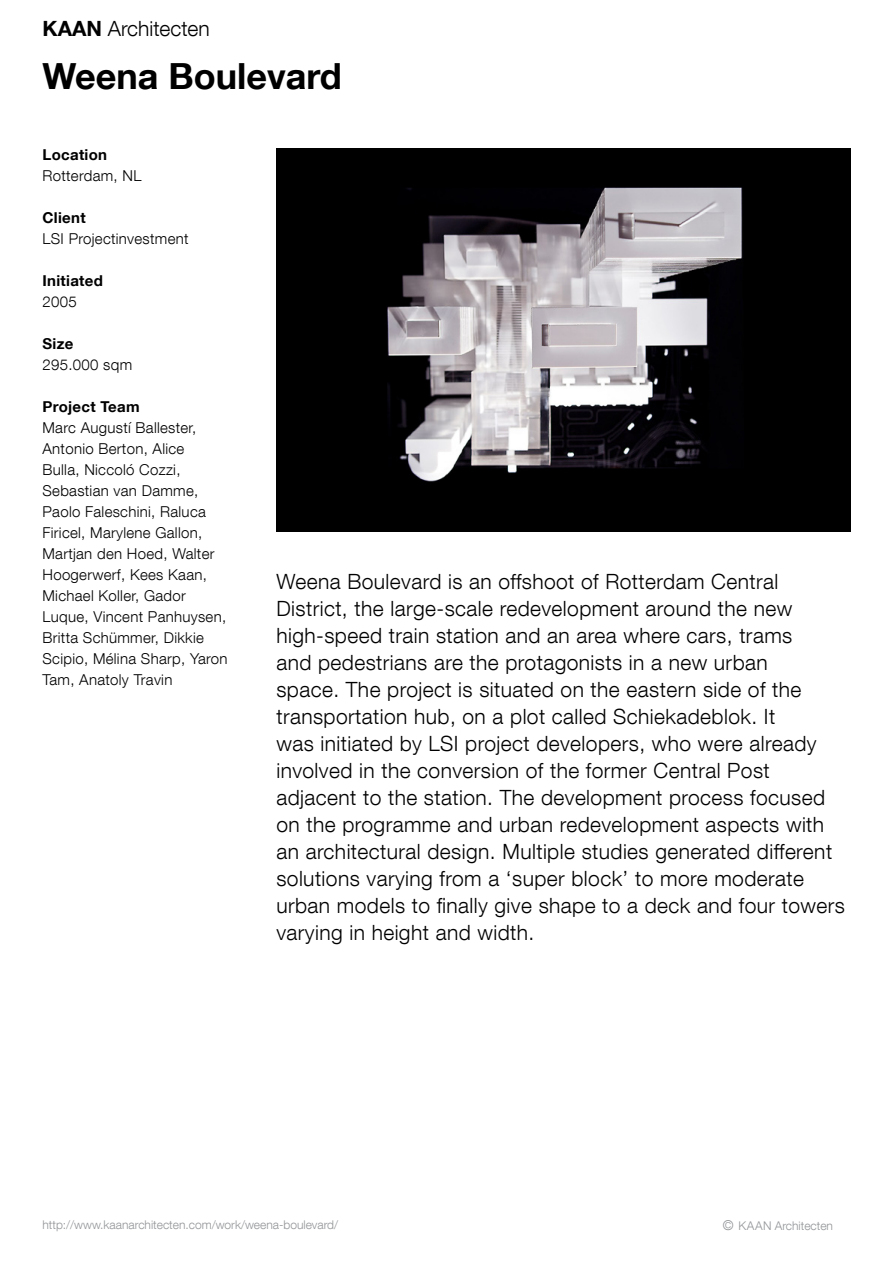
<style>
.page{position:relative;width:893px;height:1263px;background:#fff}
.page>*{position:absolute;margin:0;border:0;box-sizing:border-box;transform-origin:0 0}
.t1{font:700 36px "Helvetica Neue LT Com";color:#000}
.t2{font:300 21px/27px "Helvetica Neue LT Com";letter-spacing:.02em;color:#000}
.t3{font:300 21px "Helvetica Neue LT Com";color:#000}
.t4{font:300 15px/21px "Helvetica Neue LT Com";letter-spacing:.02em;color:#000}
.t5{font:700 15px "Helvetica Neue LT Com";letter-spacing:.02em;color:#000}
.t6{font:300 12px "Helvetica Neue LT Com";color:#939598}
.s1{font-weight:700}
.s2{font-size:13.5px}
</style>
<div class="page">
<img style="left:276px;top:149px;width:574px;height:382px">
<p class="t3" style="left:43px;top:16px;width:169px"><span class="s1">KAAN</span> Architecten</p>
<h1 class="t1" style="left:43px;top:54px;width:301px">Weena Boulevard</h1>
<p class="t5" style="left:43px;top:145px;width:66px">Location</p>
<p class="t4" style="left:43px;top:164px;width:100px">Rotterdam, NL</p>
<p class="t5" style="left:43px;top:208px;width:45px">Client</p>
<p class="t4" style="left:43px;top:227px;width:148px">LSI Projectinvestment</p>
<p class="t5" style="left:43px;top:271px;width:62px">Initiated</p>
<p class="t4" style="left:43px;top:290px;width:36px">2005</p>
<p class="t5" style="left:43px;top:334px;width:32px">Size</p>
<p class="t4" style="left:43px;top:353px;width:91px">295.000 sqm</p>
<p class="t5" style="left:43px;top:397px;width:99px">Project Team</p>
<p class="t4" style="left:43px;top:416px;width:187px">Marc Augustí Ballester,<br>Antonio Berton, Alice<br>Bulla, Niccoló Cozzi,<br>Sebastian van Damme,<br>Paolo Faleschini, Raluca<br>Firicel, Marylene Gallon,<br>Martjan den Hoed, Walter<br>Hoogerwerf, Kees Kaan,<br>Michael Koller, Gador<br>Luque, Vincent Panhuysen,<br>Britta Schümmer, Dikkie<br>Scipio, Mélina Sharp, Yaron<br>Tam, Anatoly Travin</p>
<p class="t2" style="left:276px;top:568px;width:570px">Weena Boulevard is an offshoot of Rotterdam Central District, the large-scale redevelopment around the new high-speed train station and an area where cars, trams<br>and pedestrians are the protagonists in a new urban<br>space. The project is situated on the eastern side of the transportation hub, on a plot called Schiekadeblok. It<br>was initiated by LSI project developers, who were already involved in the conversion of the former Central Post adjacent to the station. The development process focused on the programme and urban redevelopment aspects with an architectural design. Multiple studies generated different solutions varying from a ‘super block’ to more moderate urban models to finally give shape to a deck and four towers varying in height and width.</p>
<p class="t6" style="left:43px;top:1217px;width:297px">http://www.kaanarchitecten.com/work/weena-boulevard/</p>
<p class="t6" style="left:723px;top:1218px;width:112px"><span class="s2">©</span> KAAN Architecten</p>
</div>
